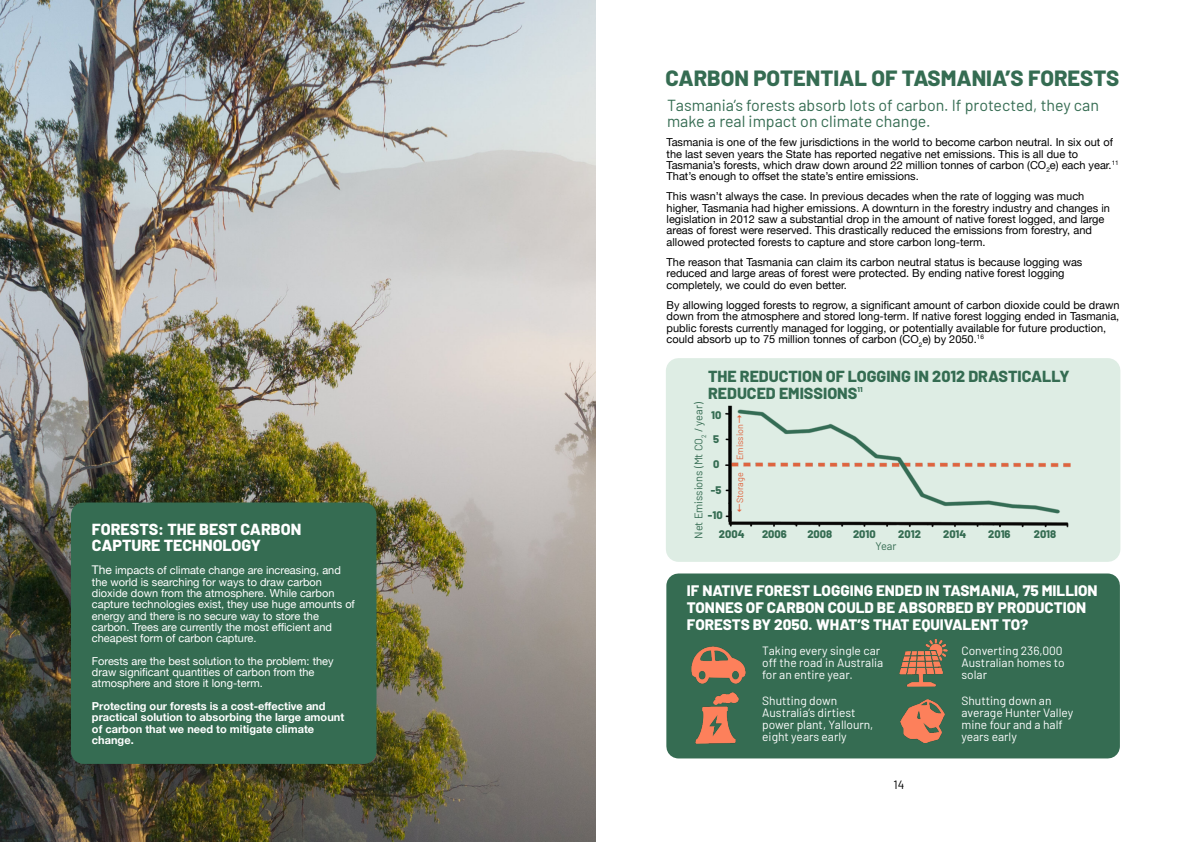
<style>
.page{position:relative;width:1191px;height:842px;background:#fff}
.page>*{position:absolute;margin:0;border:0;box-sizing:border-box;transform-origin:0 0}
.t1{font:800 22px "Barlow";color:#356c52}
.t2{font:16px/16px "Barlow";color:#356c52}
.t3{font:800 16px/17px "Barlow";color:#356c52}
.t4{font:800 16px/16px "Barlow";color:#fff}
.t5{font:800 15.2px/17px "Barlow";color:#fff}
.t6{font:12px/12px "Barlow";color:#fff}
.t7{font:12px "Barlow";color:#000}
.t8{font:11px/11.3px "Helvetica Neue";color:#000}
.t9{font:11px/11.3px "Helvetica Neue";color:#fff}
.t10{font:700 11px/11.3px "Helvetica Neue";color:#fff}
.t11{font:800 11px "Barlow";color:#356c52}
.t12{font:11px "Barlow";color:#356c52}
.t13{font:9px "Barlow";color:#e0633d}
.t14{font:800 7px "Barlow";color:#356c52}
.s1{font-size:12px}
.s2{font-family:"Lucida Grande";font-weight:700;font-size:10px}
</style>
<div class="page">
<img style="left:0;top:0;width:595px;height:842px">
<div style="left:666px;top:573px;width:454px;height:185px;background:#356c52"></div>
<div style="left:666px;top:358px;width:454px;height:204px;background:#deede4"></div>
<img style="left:725px;top:405px;width:346px;height:113px">
<img style="left:728px;top:511px;width:340px;height:16px">
<div style="left:71px;top:502px;width:305px;height:262px;background:#356c52"></div>
<img style="left:691px;top:647px;width:55px;height:36px">
<img style="left:695px;top:693px;width:43px;height:51px">
<img style="left:900px;top:699px;width:44px;height:43px">
<img style="left:899px;top:640px;width:48px;height:47px">
<h2 class="t4" style="left:92px;top:520px;width:211px">FORESTS: THE BEST CARBON<br>CAPTURE TECHNOLOGY</h2>
<p class="t9" style="left:92px;top:565px;width:264px"><span class="s1">The</span> impacts of climate change are increasing, and the world is searching for ways to draw carbon dioxide down from the atmosphere. While carbon capture technologies exist, they use huge amounts of energy and there is no secure way to store the carbon. Trees are currently the most efficient and cheapest form of carbon capture.</p>
<p class="t9" style="left:92px;top:655px;width:243px">Forests are the best solution to the problem: they draw significant quantities of carbon from the atmosphere and store it long-term.</p>
<p class="t10" style="left:92px;top:700px;width:254px">Protecting our forests is a cost-effective and practical solution to absorbing the large amount of carbon that we need to mitigate climate change.</p>
<h1 class="t1" style="left:665px;top:64px;width:455px">CARBON POTENTIAL OF TASMANIA’S FORESTS</h1>
<h2 class="t2" style="left:667px;top:97px;width:433px">Tasmania’s forests absorb lots of carbon. If protected, they can make a real impact on climate change.</h2>
<p class="t8" style="left:666px;top:136px;width:453px">Tasmania is one of the few jurisdictions in the world to become carbon neutral. In six out of the last seven years the State has reported negative net emissions. This is all due to Tasmania’s forests, which draw down around 22 million tonnes of carbon (CO<sub>2</sub>e) each year.<sup>11<br></sup>That’s enough to offset the state’s entire emissions.</p>
<p class="t8" style="left:666px;top:191px;width:445px">This wasn’t always the case. In previous decades when the rate of logging was much higher, Tasmania had higher emissions. A downturn in the forestry industry and changes in legislation in 2012 saw a substantial drop in the amount of native forest logged, and large areas of forest were reserved. This drastically reduced the emissions from forestry, and allowed protected forests to capture and store carbon long-term.</p>
<p class="t8" style="left:666px;top:256px;width:417px">The reason that Tasmania can claim its carbon neutral status is because logging was reduced and large areas of forest were protected. By ending native forest logging completely, we could do even better.</p>
<p class="t8" style="left:666px;top:299px;width:454px">By allowing logged forests to regrow, a significant amount of carbon dioxide could be drawn down from the atmosphere and stored long-term. If native forest logging ended in Tasmania, public forests currently managed for logging, or potentially available for future production, could absorb up to 75 million tonnes of carbon (CO<sub>2</sub>e) by 2050.<sup>16</sup></p>
<h2 class="t3" style="left:708px;top:367px;width:363px">THE REDUCTION OF LOGGING IN 2012 DRASTICALLY<br>REDUCED EMISSIONS</h2>
<p class="t14" style="left:857px;top:385px;width:7px">11</p>
<p class="t12" style="left:691px;top:539px;width:138px;rotate:-90deg">Net Emissions (Mt CO<sub>2</sub> / year)</p>
<p class="t11" style="left:711px;top:408px;width:12px">10</p>
<p class="t13" style="left:734px;top:460px;width:47px;rotate:-90deg">Emission<span class="s2">→</span></p>
<p class="t11" style="left:713px;top:432px;width:8px">5</p>
<p class="t11" style="left:713px;top:457px;width:8px">0</p>
<p class="t11" style="left:711px;top:483px;width:12px">-5</p>
<p class="t11" style="left:708px;top:508px;width:16px">-10</p>
<p class="t13" style="left:734px;top:513px;width:42px;rotate:-90deg"><span class="s2">←</span>Storage</p>
<p class="t11" style="left:719px;top:527px;width:27px">2004</p>
<p class="t11" style="left:762px;top:527px;width:26px">2006</p>
<p class="t11" style="left:807px;top:527px;width:26px">2008</p>
<p class="t11" style="left:853px;top:527px;width:24px">2010</p>
<p class="t11" style="left:898px;top:527px;width:24px">2012</p>
<p class="t11" style="left:943px;top:527px;width:25px">2014</p>
<p class="t11" style="left:988px;top:527px;width:24px">2016</p>
<p class="t11" style="left:1033px;top:527px;width:24px">2018</p>
<p class="t12" style="left:875px;top:539px;width:22px">Year</p>
<h3 class="t5" style="left:687px;top:581px;width:412px">IF NATIVE FOREST LOGGING ENDED IN TASMANIA, 75 MILLION<br>TONNES OF CARBON COULD BE ABSORBED BY PRODUCTION<br>FORESTS BY 2050. WHAT’S THAT EQUIVALENT TO?</h3>
<p class="t6" style="left:762px;top:644px;width:123px">Taking every single car off the road in Australia for an entire year.</p>
<p class="t6" style="left:961px;top:644px;width:105px">Converting 236,000<br>Australian homes to solar</p>
<p class="t6" style="left:762px;top:694px;width:113px">Shutting down<br>Australia’s dirtiest power plant, Yallourn, eight years early</p>
<p class="t6" style="left:961px;top:694px;width:113px">Shutting down an average Hunter Valley mine four and a half years early</p>
<p class="t7" style="left:893px;top:777px;width:12px">14</p>
</div>
